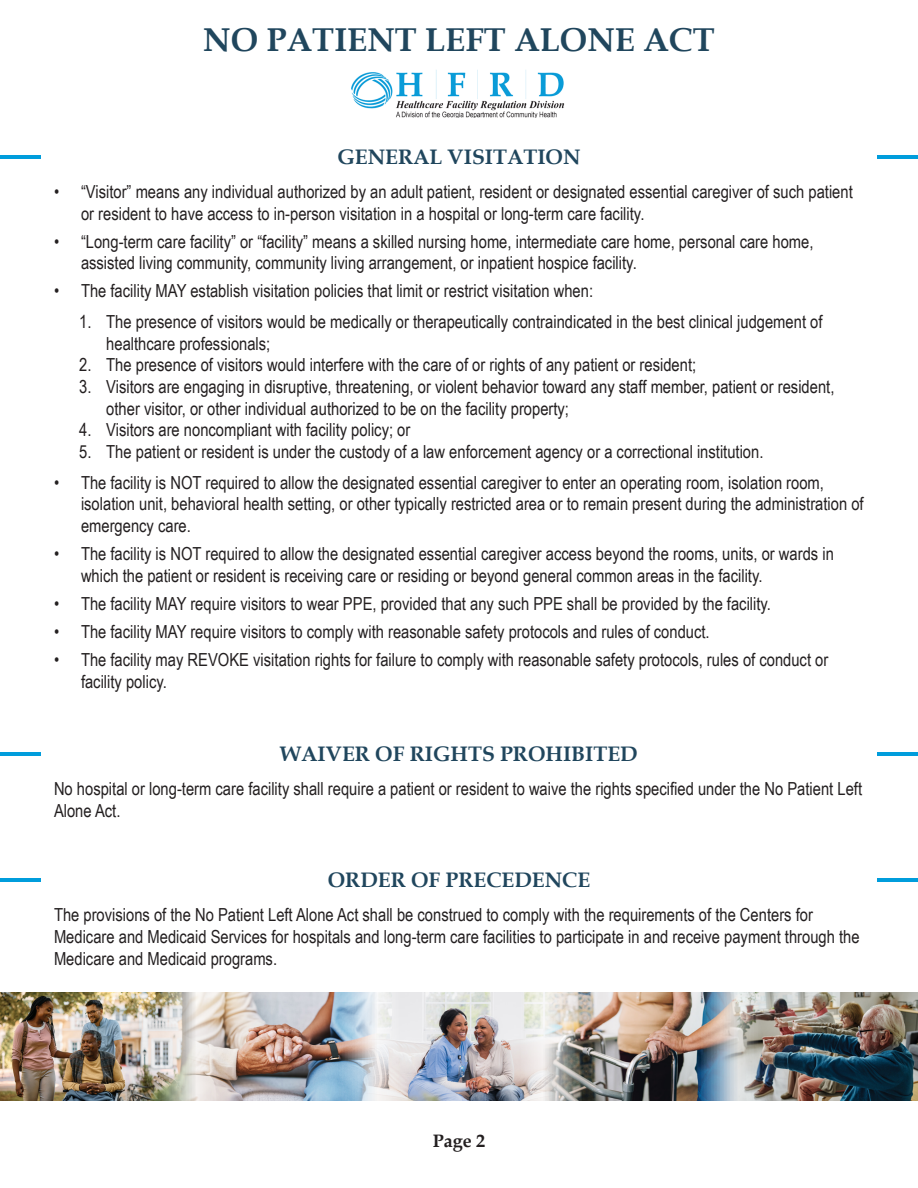
<style>
.page{position:relative;width:918px;height:1188px;background:#fff}
.page>*{position:absolute;margin:0;border:0;box-sizing:border-box;transform-origin:0 0}
.t1{font:700 33px "Book Antiqua";color:#20465d}
.t2{font:700 21px "Book Antiqua";color:#20465d}
.t3{font:18px/21.6px "Arial Narrow";color:#231f20}
.t4{font:700 18px "Book Antiqua";color:#231f20}
</style>
<div class="page">
<img style="left:351px;top:70px;width:214px;height:47px">
<hr style="left:0;top:752px;width:40px;height:3px;background:#009ddc">
<hr style="left:878px;top:752px;width:40px;height:3px;background:#009ddc">
<hr style="left:0;top:878px;width:40px;height:4px;background:#009ddc">
<hr style="left:878px;top:878px;width:40px;height:4px;background:#009ddc">
<hr style="left:0;top:155px;width:40px;height:3px;background:#009ddc">
<hr style="left:878px;top:155px;width:40px;height:3px;background:#009ddc">
<img style="left:0;top:992px;width:181px;height:108px">
<img style="left:557px;top:992px;width:166px;height:108px">
<img style="left:181px;top:992px;width:180px;height:108px">
<img style="left:361px;top:992px;width:196px;height:108px">
<img style="left:723px;top:992px;width:195px;height:108px">
<p class="t1" style="left:203px;top:17px;width:513px">NO PATIENT LEFT ALONE ACT</p>
<p class="t2" style="left:337px;top:142px;width:245px">GENERAL VISITATION</p>
<p class="t3" style="left:81px;top:180px;width:773px;text-indent:-27px">• “Visitor” means any individual authorized by an adult patient, resident or designated essential caregiver of such patient or resident to have access to in-person visitation in a hospital or long-term care facility.</p>
<p class="t3" style="left:81px;top:230px;width:734px;text-indent:-27px">• “Long-term care facility” or “facility” means a skilled nursing home, intermediate care home, personal care home, assisted living community, community living arrangement, or inpatient hospice facility.</p>
<p class="t3" style="left:54px;top:280px;width:541px">• The facility MAY establish visitation policies that limit or restrict visitation when:</p>
<p class="t3" style="left:106px;top:310px;width:718px;text-indent:-27px">1. The presence of visitors would be medically or therapeutically contraindicated in the best clinical judgement of healthcare professionals;</p>
<p class="t3" style="left:79px;top:354px;width:618px">2. The presence of visitors would interfere with the care of or rights of any patient or resident;</p>
<p class="t3" style="left:106px;top:375px;width:730px;text-indent:-27px">3. Visitors are engaging in disruptive, threatening, or violent behavior toward any staff member, patient or resident, other visitor, or other individual authorized to be on the facility property;</p>
<p class="t3" style="left:79px;top:418px;width:333px">4. Visitors are noncompliant with facility policy; or</p>
<p class="t3" style="left:79px;top:440px;width:686px">5. The patient or resident is under the custody of a law enforcement agency or a correctional institution.</p>
<p class="t3" style="left:81px;top:471px;width:784px;text-indent:-27px">• The facility is NOT required to allow the designated essential caregiver to enter an operating room, isolation room, isolation unit, behavioral health setting, or other typically restricted area or to remain present during the administration of emergency care.</p>
<p class="t3" style="left:81px;top:542px;width:754px;text-indent:-27px">• The facility is NOT required to allow the designated essential caregiver access beyond the rooms, units, or wards in which the patient or resident is receiving care or residing or beyond general common areas in the facility.</p>
<p class="t3" style="left:54px;top:592px;width:719px">• The facility MAY require visitors to wear PPE, provided that any such PPE shall be provided by the facility.</p>
<p class="t3" style="left:54px;top:620px;width:657px">• The facility MAY require visitors to comply with reasonable safety protocols and rules of conduct.</p>
<p class="t3" style="left:81px;top:648px;width:749px;text-indent:-27px">• The facility may REVOKE visitation rights for failure to comply with reasonable safety protocols, rules of conduct or facility policy.</p>
<p class="t2" style="left:280px;top:740px;width:359px">WAIVER OF RIGHTS PROHIBITED</p>
<p class="t3" style="left:54px;top:777px;width:810px">No hospital or long-term care facility shall require a patient or resident to waive the rights specified under the No Patient Left<br>Alone Act.</p>
<p class="t2" style="left:328px;top:866px;width:264px">ORDER OF PRECEDENCE</p>
<p class="t3" style="left:54px;top:904px;width:807px">The provisions of the No Patient Left Alone Act shall be construed to comply with the requirements of the Centers for<br>Medicare and Medicaid Services for hospitals and long-term care facilities to participate in and receive payment through the<br>Medicare and Medicaid programs.</p>
<p class="t4" style="left:433px;top:1129px;width:54px">Page 2</p>
</div>
